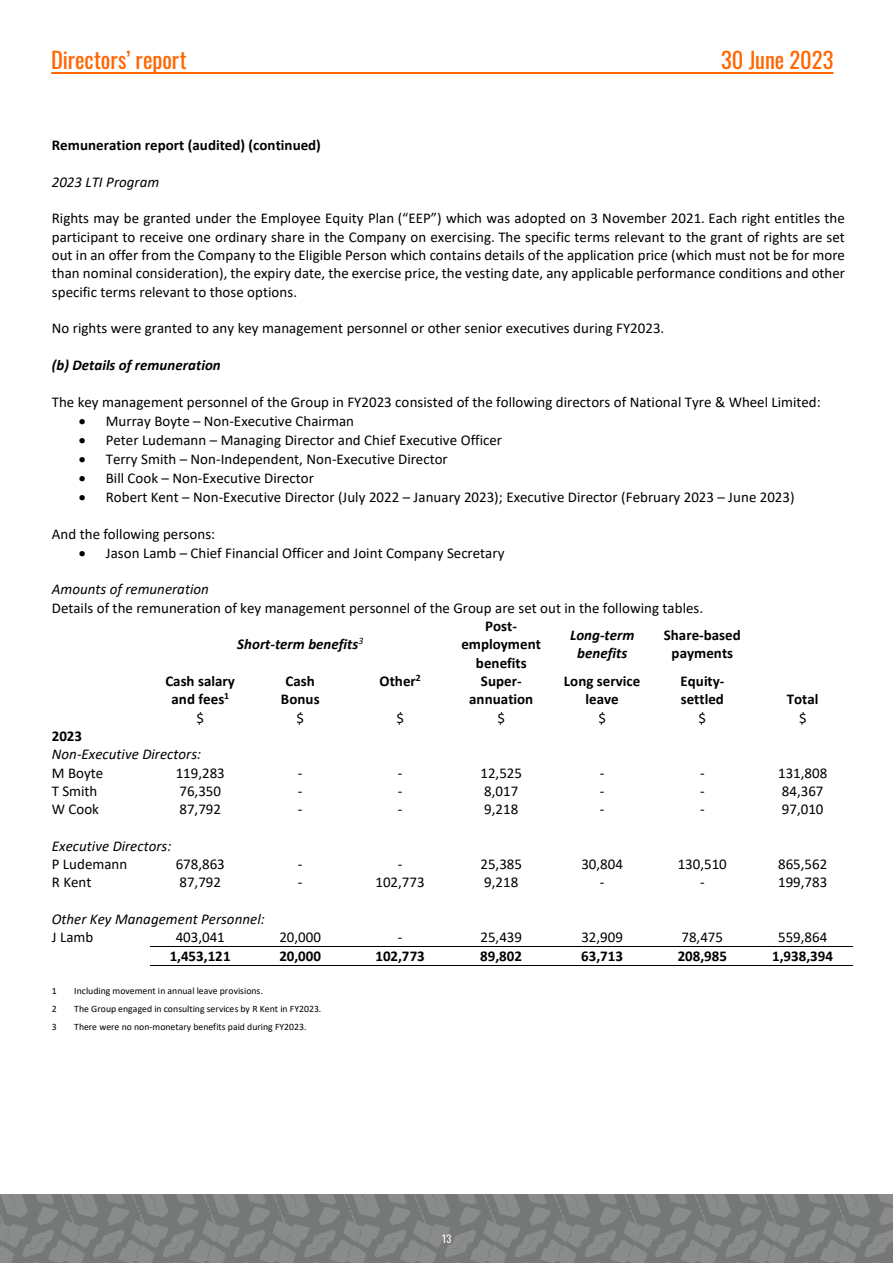
<style>
.page{position:relative;width:893px;height:1263px;background:#fff}
.page>*{position:absolute;margin:0;border:0;box-sizing:border-box;transform-origin:0 0}
.t1{font:22.5px "Oswald";color:#f60}
.t2{font:15px/18.3px "Calibri";color:#000;text-align:justify}
.t3{font:700 15px/18.3px "Calibri";color:#000;text-align:center}
.t4{font:italic 15px "Calibri";letter-spacing:.005em;color:#000}
.t5{font:italic 700 15px/18.1px "Calibri";color:#000;text-align:center}
.t6{font:10.5px "Oswald";color:#fff}
.t7{font:9.75px "Calibri";color:#000}
</style>
<div class="page">
<hr style="left:51px;top:72px;width:783px;height:2px;background:#ff6804">
<hr style="left:150px;top:946px;width:100px;height:1px;background:#000">
<hr style="left:251px;top:946px;width:99px;height:1px;background:#000">
<hr style="left:351px;top:946px;width:99px;height:1px;background:#000">
<hr style="left:451px;top:946px;width:101px;height:1px;background:#000">
<hr style="left:553px;top:946px;width:99px;height:1px;background:#000">
<hr style="left:653px;top:946px;width:100px;height:1px;background:#000">
<hr style="left:753px;top:946px;width:100px;height:1px;background:#000">
<hr style="left:150px;top:965px;width:100px;height:1px;background:#000">
<hr style="left:251px;top:965px;width:99px;height:1px;background:#000">
<hr style="left:351px;top:965px;width:99px;height:1px;background:#000">
<hr style="left:451px;top:965px;width:101px;height:1px;background:#000">
<hr style="left:553px;top:965px;width:99px;height:1px;background:#000">
<hr style="left:653px;top:965px;width:100px;height:1px;background:#000">
<hr style="left:753px;top:965px;width:100px;height:1px;background:#000">
<svg style="left:0;top:1195px;width:893px;height:68px"></svg>
<h1 class="t1" style="left:51px;top:39px;width:137px">Directors’ report</h1>
<h1 class="t1" style="left:721px;top:39px;width:114px">30 June 2023</h1>
<p class="t3" style="left:52px;top:136px;width:271px">Remuneration report (audited) (continued)</p>
<p class="t4" style="left:52px;top:171px;width:109px">2023 LTI Program</p>
<p class="t2" style="left:52px;top:209px;width:795px">Rights may be granted under the Employee Equity Plan (“EEP”) which was adopted on 3 November 2021. Each right entitles the participant to receive one ordinary share in the Company on exercising. The specific terms relevant to the grant of rights are set out in an offer from the Company to the Eligible Person which contains details of the application price (which must not be for more than nominal consideration), the expiry date, the exercise price, the vesting date, any applicable performance conditions and other specific terms relevant to those options.</p>
<p class="t2" style="left:52px;top:319px;width:614px">No rights were granted to any key management personnel or other senior executives during FY2023.</p>
<p class="t5" style="left:52px;top:355px;width:170px">(b) Details of remuneration</p>
<p class="t2" style="left:52px;top:392px;width:771px">The key management personnel of the Group in FY2023 consisted of the following directors of National Tyre &amp; Wheel Limited:</p>
<p class="t2" style="left:79px;top:411px;width:277px">• Murray Boyte – Non-Executive Chairman</p>
<p class="t2" style="left:79px;top:430px;width:425px">• Peter Ludemann – Managing Director and Chief Executive Officer</p>
<p class="t2" style="left:79px;top:449px;width:371px">• Terry Smith – Non-Independent, Non-Executive Director</p>
<p class="t2" style="left:79px;top:468px;width:237px">• Bill Cook – Non-Executive Director</p>
<p class="t2" style="left:79px;top:487px;width:717px">• Robert Kent – Non-Executive Director (July 2022 – January 2023); Executive Director (February 2023 – June 2023)</p>
<p class="t2" style="left:52px;top:524px;width:165px">And the following persons:</p>
<p class="t2" style="left:79px;top:543px;width:427px">• Jason Lamb – Chief Financial Officer and Joint Company Secretary</p>
<p class="t4" style="left:52px;top:579px;width:159px">Amounts of remuneration</p>
<p class="t2" style="left:52px;top:598px;width:653px">Details of the remuneration of key management personnel of the Group are set out in the following tables.</p>
<p class="t5" style="left:237px;top:635px;width:128px">Short-term benefits<sup>3</sup></p>
<p class="t3" style="left:461px;top:617px;width:81px">Post&shy;employment benefits</p>
<p class="t5" style="left:570px;top:626px;width:66px">Long-term benefits</p>
<p class="t3" style="left:664px;top:626px;width:78px">Share-based payments</p>
<p class="t3" style="left:165px;top:672px;width:71px">Cash salary</p>
<p class="t3" style="left:286px;top:672px;width:31px">Cash</p>
<p class="t3" style="left:380px;top:672px;width:43px">Other<sup>2</sup></p>
<p class="t3" style="left:481px;top:672px;width:42px">Super-</p>
<p class="t3" style="left:564px;top:672px;width:78px">Long service</p>
<p class="t3" style="left:680px;top:672px;width:45px">Equity-</p>
<p class="t3" style="left:172px;top:690px;width:59px">and fees<sup>1</sup></p>
<p class="t3" style="left:281px;top:690px;width:40px">Bonus</p>
<p class="t3" style="left:469px;top:690px;width:66px">annuation</p>
<p class="t3" style="left:586px;top:690px;width:35px">leave</p>
<p class="t3" style="left:681px;top:690px;width:45px">settled</p>
<p class="t3" style="left:787px;top:690px;width:33px">Total</p>
<p class="t2" style="left:197px;top:708px;width:9px">$</p>
<p class="t2" style="left:296px;top:708px;width:9px">$</p>
<p class="t2" style="left:396px;top:708px;width:9px">$</p>
<p class="t2" style="left:497px;top:708px;width:9px">$</p>
<p class="t2" style="left:598px;top:708px;width:9px">$</p>
<p class="t2" style="left:699px;top:708px;width:9px">$</p>
<p class="t2" style="left:799px;top:708px;width:9px">$</p>
<p class="t3" style="left:52px;top:726px;width:32px">2023</p>
<p class="t4" style="left:52px;top:744px;width:151px">Non-Executive Directors:</p>
<p class="t2" style="left:52px;top:763px;width:53px">M Boyte</p>
<p class="t2" style="left:176px;top:763px;width:51px">119,283</p>
<p class="t2" style="left:298px;top:763px;width:6px">-</p>
<p class="t2" style="left:398px;top:763px;width:6px">-</p>
<p class="t2" style="left:480px;top:763px;width:43px">12,525</p>
<p class="t2" style="left:600px;top:763px;width:6px">-</p>
<p class="t2" style="left:700px;top:763px;width:6px">-</p>
<p class="t2" style="left:778px;top:763px;width:51px">131,808</p>
<p class="t2" style="left:52px;top:781px;width:47px">T Smith</p>
<p class="t2" style="left:179px;top:781px;width:43px">76,350</p>
<p class="t2" style="left:298px;top:781px;width:6px">-</p>
<p class="t2" style="left:398px;top:781px;width:6px">-</p>
<p class="t2" style="left:484px;top:781px;width:36px">8,017</p>
<p class="t2" style="left:600px;top:781px;width:6px">-</p>
<p class="t2" style="left:700px;top:781px;width:6px">-</p>
<p class="t2" style="left:782px;top:781px;width:43px">84,367</p>
<p class="t2" style="left:52px;top:800px;width:49px">W Cook</p>
<p class="t2" style="left:179px;top:800px;width:43px">87,792</p>
<p class="t2" style="left:298px;top:800px;width:6px">-</p>
<p class="t2" style="left:398px;top:800px;width:6px">-</p>
<p class="t2" style="left:484px;top:800px;width:36px">9,218</p>
<p class="t2" style="left:600px;top:800px;width:6px">-</p>
<p class="t2" style="left:700px;top:800px;width:6px">-</p>
<p class="t2" style="left:782px;top:800px;width:43px">97,010</p>
<p class="t4" style="left:52px;top:835px;width:121px">Executive Directors:</p>
<p class="t2" style="left:52px;top:854px;width:77px">P Ludemann</p>
<p class="t2" style="left:176px;top:854px;width:51px">678,863</p>
<p class="t2" style="left:298px;top:854px;width:6px">-</p>
<p class="t2" style="left:398px;top:854px;width:6px">-</p>
<p class="t2" style="left:480px;top:854px;width:43px">25,385</p>
<p class="t2" style="left:581px;top:854px;width:43px">30,804</p>
<p class="t2" style="left:678px;top:854px;width:51px">130,510</p>
<p class="t2" style="left:778px;top:854px;width:51px">865,562</p>
<p class="t2" style="left:52px;top:873px;width:41px">R Kent</p>
<p class="t2" style="left:179px;top:873px;width:43px">87,792</p>
<p class="t2" style="left:298px;top:873px;width:6px">-</p>
<p class="t2" style="left:375px;top:873px;width:51px">102,773</p>
<p class="t2" style="left:484px;top:873px;width:36px">9,218</p>
<p class="t2" style="left:600px;top:873px;width:6px">-</p>
<p class="t2" style="left:700px;top:873px;width:6px">-</p>
<p class="t2" style="left:778px;top:873px;width:51px">199,783</p>
<p class="t4" style="left:52px;top:908px;width:214px">Other Key Management Personnel:</p>
<p class="t2" style="left:52px;top:928px;width:43px">J Lamb</p>
<p class="t2" style="left:176px;top:928px;width:51px">403,041</p>
<p class="t2" style="left:279px;top:928px;width:43px">20,000</p>
<p class="t2" style="left:398px;top:928px;width:6px">-</p>
<p class="t2" style="left:480px;top:928px;width:43px">25,439</p>
<p class="t2" style="left:581px;top:928px;width:43px">32,909</p>
<p class="t2" style="left:681px;top:928px;width:43px">78,475</p>
<p class="t2" style="left:778px;top:928px;width:51px">559,864</p>
<p class="t3" style="left:170px;top:947px;width:62px">1,453,121</p>
<p class="t3" style="left:279px;top:947px;width:43px">20,000</p>
<p class="t3" style="left:375px;top:947px;width:51px">102,773</p>
<p class="t3" style="left:480px;top:947px;width:43px">89,802</p>
<p class="t3" style="left:581px;top:947px;width:43px">63,713</p>
<p class="t3" style="left:678px;top:947px;width:51px">208,985</p>
<p class="t3" style="left:772px;top:947px;width:62px">1,938,394</p>
<p class="t7" style="left:52px;top:984px;width:6px">1</p>
<p class="t7" style="left:74px;top:984px;width:190px">Including movement in annual leave provisions.</p>
<p class="t7" style="left:52px;top:1002px;width:6px">2</p>
<p class="t7" style="left:74px;top:1002px;width:249px">The Group engaged in consulting services by R Kent in FY2023.</p>
<p class="t7" style="left:52px;top:1020px;width:6px">3</p>
<p class="t7" style="left:74px;top:1020px;width:234px">There were no non-monetary benefits paid during FY2023.</p>
<p class="t6" style="left:442px;top:1229px;width:11px">13</p>
</div>
